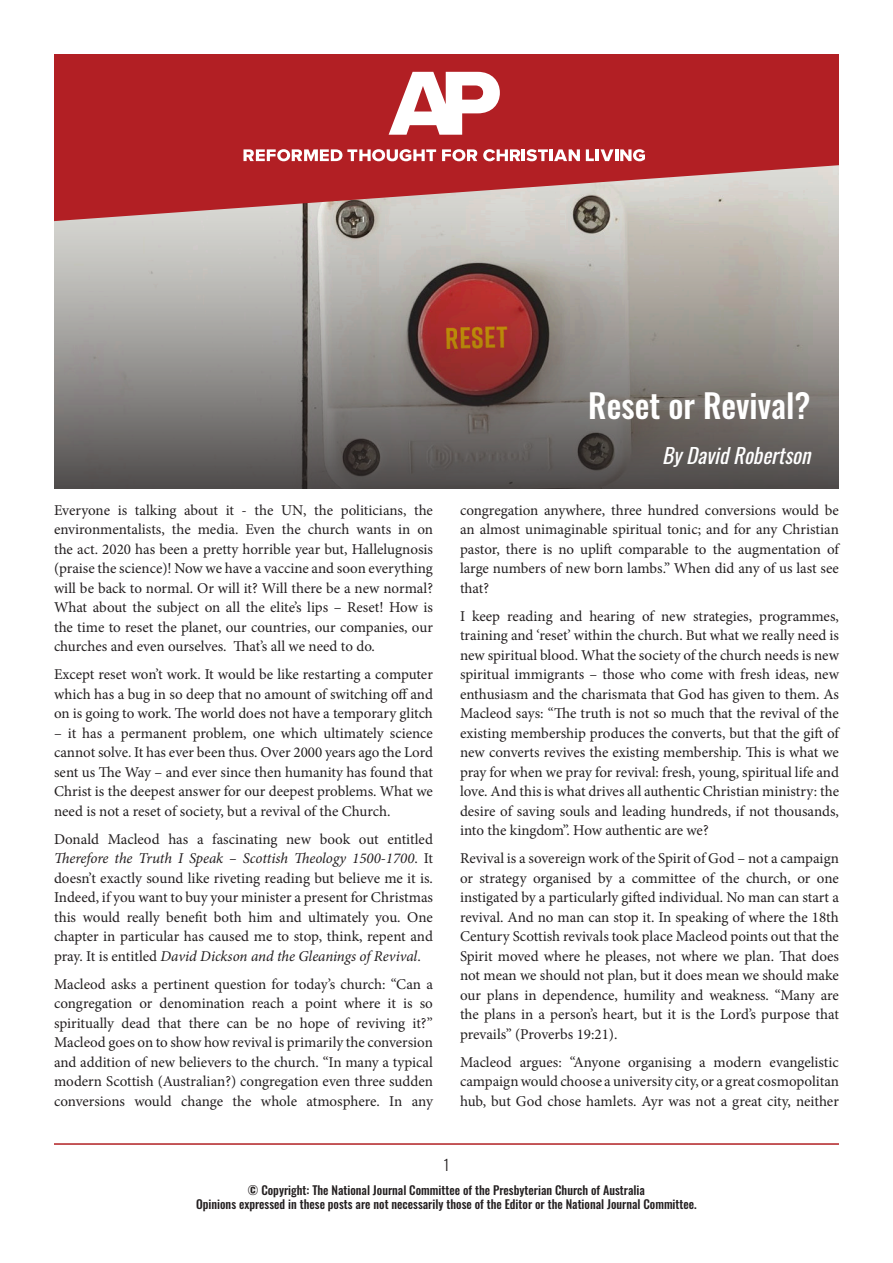
<style>
.page{position:relative;width:893px;height:1263px;background:#fff}
.page>*{position:absolute;margin:0;border:0;box-sizing:border-box;transform-origin:0 0}
.t1{font:500 33px "Oswald";color:#fff}
.t2{font:italic 21px "Oswald";color:#fff}
.t3{font:15px/19.5px "Minion Pro";letter-spacing:-.005em;color:#231f20;text-align:justify}
.t4{font:300 15px "Oswald";color:#231f20}
.t5{font:500 12px "Oswald";color:#231f20}
.s1{font-style:italic}
</style>
<div class="page">
<img style="left:54px;top:221px;width:785px;height:267px">
<svg style="left:54px;top:54px;width:785px;height:167px;fill:#b21f24"></svg>
<svg style="left:389px;top:72px;width:111px;height:63px"></svg>
<svg style="left:243px;top:149px;width:193px;height:12px"></svg>
<svg style="left:442px;top:149px;width:35px;height:12px"></svg>
<svg style="left:483px;top:149px;width:97px;height:12px"></svg>
<svg style="left:586px;top:149px;width:59px;height:12px"></svg>
<hr style="left:54px;top:1143px;width:785px;height:2px;background:#b12023">
<p class="t3" style="left:54px;top:500px;width:381px">Everyone is talking about it - the UN, the politicians, the environmentalists, the media. Even the church wants in on the act. 2020 has been a pretty horrible year but, Hallelugnosis (praise the science)! Now we have a vaccine and soon everything will be back to normal. Or will it? Will there be a new normal?<br>What about the subject on all the elite’s lips – Reset! How is the time to reset the planet, our countries, our companies, our churches and even ourselves. That’s all we need to do.</p>
<p class="t3" style="left:54px;top:665px;width:381px">Except reset won’t work. It would be like restarting a computer which has a bug in so deep that no amount of switching off and on is going to work. The world does not have a temporary glitch</p>
<p class="t3" style="left:54px;top:723px;width:381px">– it has a permanent problem, one which ultimately science cannot solve. It has ever been thus. Over 2000 years ago the Lord sent us The Way – and ever since then humanity has found that Christ is the deepest answer for our deepest problems. What we need is not a reset of society, but a revival of the Church.</p>
<p class="t3" style="left:54px;top:829px;width:381px">Donald Macleod has a fascinating new book out entitled <span class="s1">Therefore the Truth I Speak – Scottish Theology 1500-1700</span>. It doesn’t exactly sound like riveting reading but believe me it is.<br>Indeed, if you want to buy your minister a present for Christmas this would really benefit both him and ultimately you. One chapter in particular has caused me to stop, think, repent and pray. It is entitled <span class="s1">David Dickson and the Gleanings of Revival</span>.</p>
<p class="t3" style="left:54px;top:974px;width:380px">Macleod asks a pertinent question for today’s church: “Can a congregation or denomination reach a point where it is so spiritually dead that there can be no hope of reviving it?” Macleod goes on to show how revival is primarily the conversion and addition of new believers to the church. “In many a typical modern Scottish (Australian?) congregation even three sudden conversions would change the whole atmosphere. In any</p>
<p class="t1" style="left:588px;top:388px;width:224px">Reset or Revival?</p>
<p class="t2" style="left:662px;top:436px;width:157px">ByDavidRobertson</p>
<p class="t3" style="left:460px;top:500px;width:381px">congregation anywhere, three hundred conversions would be an almost unimaginable spiritual tonic; and for any Christian pastor, there is no uplift comparable to the augmentation of large numbers of new born lambs.” When did any of us last see that?</p>
<p class="t3" style="left:460px;top:606px;width:381px">I keep reading and hearing of new strategies, programmes, training and ‘reset’ within the church. But what we really need is new spiritual blood. What the society of the church needs is new spiritual immigrants – those who come with fresh ideas, new enthusiasm and the charismata that God has given to them. As Macleod says: “The truth is not so much that the revival of the existing membership produces the converts, but that the gift of new converts revives the existing membership. This is what we pray for when we pray for revival: fresh, young, spiritual life and love. And this is what drives all authentic Christian ministry: the desire of saving souls and leading hundreds, if not thousands, into the kingdom”. How authentic are we?</p>
<p class="t3" style="left:460px;top:849px;width:380px">Revival is a sovereign work of the Spirit of God – not a campaign or strategy organised by a committee of the church, or one instigated by a particularly gifted individual. No man can start a revival. And no man can stop it. In speaking of where the 18th Century Scottish revivals took place Macleod points out that the Spirit moved where he pleases, not where we plan. That does not mean we should not plan, but it does mean we should make our plans in dependence, humility and weakness. “Many are the plans in a person’s heart, but it is the Lord’s purpose that prevails” (Proverbs 19:21).</p>
<p class="t3" style="left:460px;top:1052px;width:380px">Macleod argues: “Anyone organising a modern evangelistic campaign would choose a university city, or a great cosmopolitan hub, but God chose hamlets. Ayr was not a great city, neither</p>
<p class="t4" style="left:444px;top:1152px;width:7px">1</p>
<p class="t5" style="left:248px;top:1183px;width:398px">© Copyright: The National Journal Committee of the Presbyterian Church of Australia</p>
<p class="t5" style="left:196px;top:1198px;width:502px">Opinions expressed in these posts are not necessarily those of the Editor or the National Journal Committee.</p>
</div>
